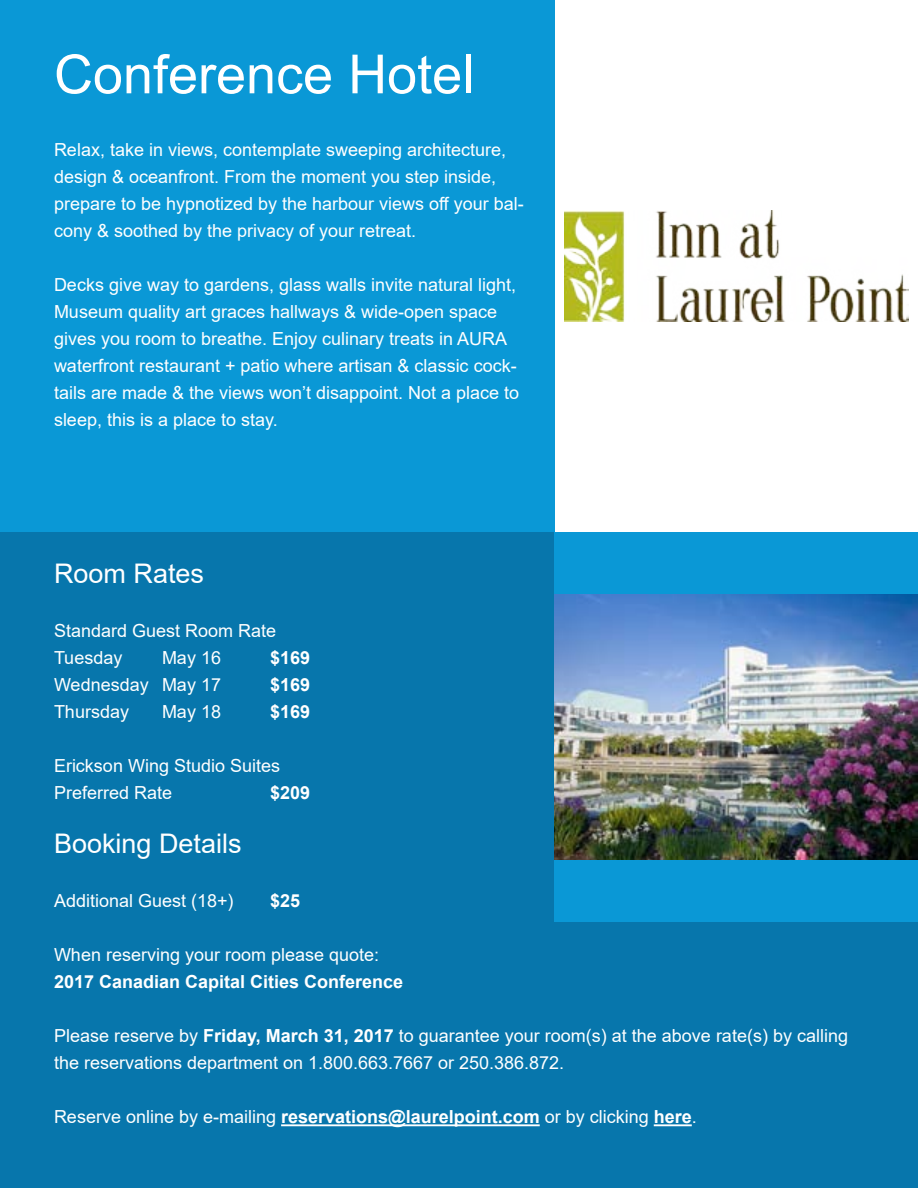
<style>
.page{position:relative;width:918px;height:1188px;background:#fff}
.page>*{position:absolute;margin:0;border:0;box-sizing:border-box;transform-origin:0 0}
.t1{font:54px "Arial";color:#fff}
.t2{font:27px "Arial";color:#fff}
.t3{font:18px/27px "Arial";color:#fff}
.t4{font:700 18px "Arial";color:#fff}
.s1{font-weight:700}
</style>
<div class="page">
<div style="left:0;top:0;width:554px;height:532px;background:#0a98d6"></div>
<div style="left:0;top:532px;width:918px;height:656px;background:#0776ac"></div>
<img style="left:564px;top:211px;width:344px;height:111px">
<img style="left:554px;top:594px;width:364px;height:266px">
<hr style="left:281px;top:1124px;width:259px;height:2px;background:#fff">
<hr style="left:654px;top:1124px;width:38px;height:2px;background:#fff">
<div style="left:554px;top:532px;width:364px;height:62px;background:#0a98d6"></div>
<div style="left:554px;top:860px;width:364px;height:62px;background:#0a98d6"></div>
<h1 class="t1" style="left:54px;top:37px;width:422px">Conference Hotel</h1>
<p class="t3" style="left:54px;top:136px;width:471px">Relax, take in views, contemplate sweeping architecture, design &amp; oceanfront. From the moment you step inside, prepare to be hypnotized by the harbour views off your bal&shy;cony &amp; soothed by the privacy of your retreat.</p>
<p class="t3" style="left:54px;top:271px;width:467px">Decks give way to gardens, glass walls invite natural light, Museum quality art graces hallways &amp; wide-open space gives you room to breathe. Enjoy culinary treats in AURA waterfront restaurant + patio where artisan &amp; classic cock&shy;tails are made &amp; the views won’t disappoint. Not a place to sleep, this is a place to stay.</p>
<h2 class="t2" style="left:54px;top:555px;width:152px">Room Rates</h2>
<p class="t3" style="left:54px;top:617px;width:224px">Standard Guest Room Rate<br>Tuesday</p>
<p class="t3" style="left:162px;top:644px;width:61px">May 16</p>
<p class="t4" style="left:270px;top:645px;width:42px">$169</p>
<p class="t3" style="left:54px;top:671px;width:169px">Wednesday May 17</p>
<p class="t4" style="left:270px;top:672px;width:42px">$169</p>
<p class="t3" style="left:54px;top:698px;width:77px">Thursday</p>
<p class="t3" style="left:162px;top:698px;width:61px">May 18</p>
<p class="t4" style="left:270px;top:699px;width:42px">$169</p>
<p class="t3" style="left:54px;top:752px;width:228px">Erickson Wing Studio Suites<br>Preferred Rate</p>
<p class="t4" style="left:270px;top:780px;width:42px">$209</p>
<h2 class="t2" style="left:54px;top:825px;width:189px">Booking Details</h2>
<p class="t3" style="left:54px;top:887px;width:181px">Additional Guest (18+)</p>
<p class="t4" style="left:270px;top:888px;width:32px">$25</p>
<p class="t3" style="left:54px;top:941px;width:327px">When reserving your room please quote:</p>
<p class="t4" style="left:54px;top:969px;width:351px">2017 Canadian Capital Cities Conference</p>
<p class="t3" style="left:54px;top:1022px;width:796px">Please reserve by <span class="s1">Friday, March 31, 2017</span> to guarantee your room(s) at the above rate(s) by calling the reservations department on 1.800.663.7667 or 250.386.872.</p>
<p class="t3" style="left:54px;top:1103px;width:644px">Reserve online by e-mailing <span class="s1">reservations@laurelpoint.com</span> or by clicking <span class="s1">here</span>.</p>
</div>
